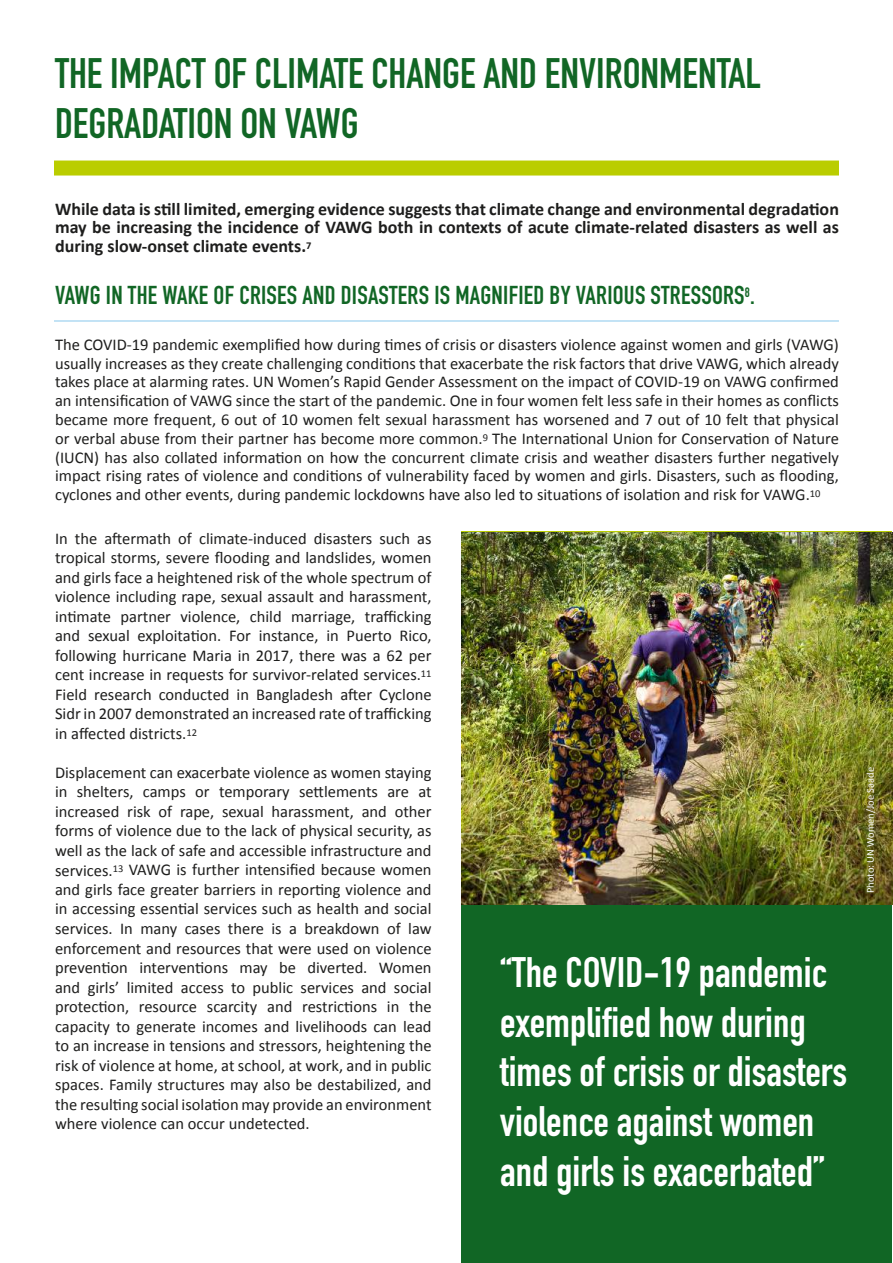
<style>
.page{position:relative;width:893px;height:1263px;background:#fff}
.page>*{position:absolute;margin:0;border:0;box-sizing:border-box;transform-origin:0 0}
.t1{font:700 42px/49.8px "DIN Condensed";color:#fff}
.t2{font:700 42px/49.8px "DIN Condensed";color:#116625}
.t3{font:700 25.5px "DIN Condensed";letter-spacing:.01em;color:#116625}
.t4{font:700 18px/18.8px "Calibri";color:#1e1e1d;text-align:justify}
.t5{font:16.5px/19.5px "Calibri";color:#1e1e1d;text-align:justify}
.t6{font:10.5px "Calibri";color:#fff}
</style>
<div class="page">
<div style="left:54px;top:161px;width:785px;height:15px;background:#bacd00"></div>
<div style="left:461px;top:893px;width:431px;height:370px;background:#116625"></div>
<hr style="left:54px;top:320px;width:785px;height:2px;background:#afdaf2">
<img style="left:461px;top:532px;width:432px;height:373px">
<h1 class="t2" style="left:55px;top:48px;width:707px">THE IMPACT OF CLIMATE CHANGE AND ENVIRONMENTAL<br>DEGRADATION ON VAWG</h1>
<p class="t4" style="left:55px;top:199px;width:785px">While data is still limited, emerging evidence suggests that climate change and environmental degradation may be increasing the incidence of VAWG both in contexts of acute climate-related disasters as well as during slow-onset climate events.<sup>7</sup></p>
<h2 class="t3" style="left:55px;top:278px;width:701px">VAWG IN THE WAKE OF CRISES AND DISASTERS IS MAGNIFIED BY VARIOUS STRESSORS<sup>8</sup>.</h2>
<p class="t5" style="left:55px;top:334px;width:785px;line-height:18.8px">The COVID-19 pandemic exemplified how during times of crisis or disasters violence against women and girls (VAWG) usually increases as they create challenging conditions that exacerbate the risk factors that drive VAWG, which already takes place at alarming rates. UN Women’s Rapid Gender Assessment on the impact of COVID-19 on VAWG confirmed an intensification of VAWG since the start of the pandemic. One in four women felt less safe in their homes as conflicts became more frequent, 6 out of 10 women felt sexual harassment has worsened and 7 out of 10 felt that physical or verbal abuse from their partner has become more common.<sup>9</sup> The International Union for Conservation of Nature (IUCN) has also collated information on how the concurrent climate crisis and weather disasters further negatively impact rising rates of violence and conditions of vulnerability faced by women and girls. Disasters, such as flooding, cyclones and other events, during pandemic lockdowns have also led to situations of isolation and risk for VAWG.<sup>10</sup></p>
<p class="t5" style="left:55px;top:528px;width:378px">In the aftermath of climate-induced disasters such as tropical storms, severe flooding and landslides, women and girls face a heightened risk of the whole spectrum of violence including rape, sexual assault and harassment, intimate partner violence, child marriage, trafficking and sexual exploitation. For instance, in Puerto Rico, following hurricane Maria in 2017, there was a 62 per cent increase in requests for survivor-related services.<sup>11<br></sup>Field research conducted in Bangladesh after Cyclone Sidr in 2007 demonstrated an increased rate of trafficking in affected districts.<sup>12</sup></p>
<p class="t5" style="left:55px;top:762px;width:378px">Displacement can exacerbate violence as women staying in shelters, camps or temporary settlements are at increased risk of rape, sexual harassment, and other forms of violence due to the lack of physical security, as well as the lack of safe and accessible infrastructure and services.<sup>13</sup> VAWG is further intensified because women and girls face greater barriers in reporting violence and in accessing essential services such as health and social services. In many cases there is a breakdown of law enforcement and resources that were used on violence prevention interventions may be diverted. Women and girls’ limited access to public services and social protection, resource scarcity and restrictions in the capacity to generate incomes and livelihoods can lead to an increase in tensions and stressors, heightening the risk of violence at home, at school, at work, and in public spaces. Family structures may also be destabilized, and the resulting social isolation may provide an environment where violence can occur undetected.</p>
<h1 class="t1" style="left:500px;top:947px;width:349px">“The COVID-19 pandemic exemplified how during times of crisis or disasters violence against women and girls is exacerbated”</h1>
<p class="t6" style="left:864px;top:893px;width:128px;rotate:-90deg">Photo: UN Women/Joe Saade</p>
</div>
